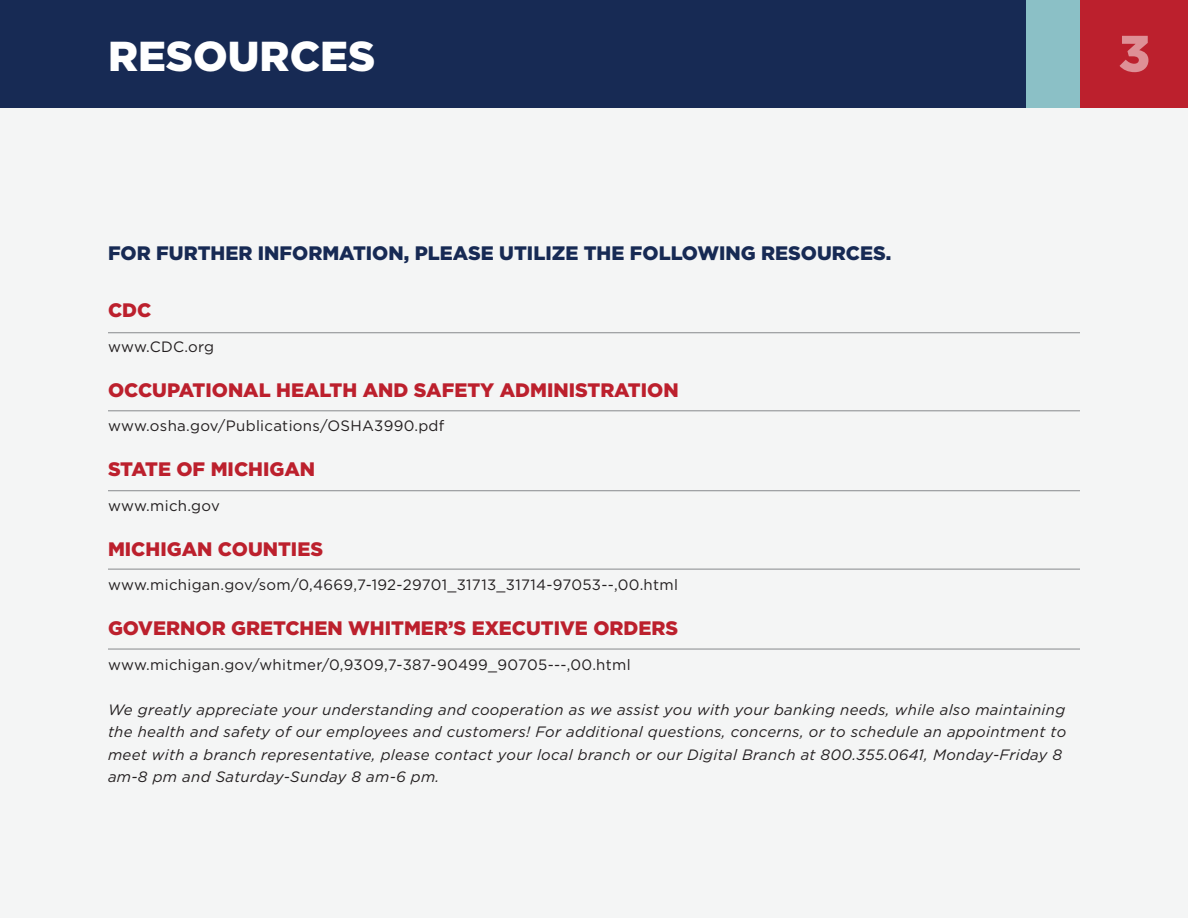
<style>
.page{position:relative;width:1188px;height:918px;background:#fff}
.page>*{position:absolute;margin:0;border:0;box-sizing:border-box;transform-origin:0 0}
.No_Spacing{font:900 41.85px "Gotham";color:#fff}
.No_Spacing-2{font:900 19.5px "Gotham";color:#bc202d}
.No_Spacing-3{font:900 19.5px "Gotham";color:#172a54}
.No_Spacing-4{font:italic 15px/22.5px "Gotham";letter-spacing:.02em;color:#231f20}
.No_Spacing-5{font:15px "Gotham";letter-spacing:.02em;color:#231f20}
</style>
<div class="page">
<div style="left:0;top:108px;width:1188px;height:810px;background:#f4f5f5"></div>
<div style="left:0;top:0;width:1188px;height:108px;background:#172a54"></div>
<div style="left:1080px;top:0;width:108px;height:108px;background:#bc202d"></div>
<div style="left:1026px;top:0;width:54px;height:108px;background:#8bc0c6"></div>
<hr style="left:108px;top:332px;width:972px;height:1px;background:#939598">
<hr style="left:108px;top:410px;width:972px;height:1px;background:#939598">
<hr style="left:108px;top:490px;width:972px;height:1px;background:#939598">
<hr style="left:108px;top:569px;width:972px;height:1px;background:#939598">
<hr style="left:108px;top:648px;width:972px;height:2px;background:#939598">
<svg style="left:1120px;top:36px;width:28px;height:36px"></svg>
<p class="No_Spacing" style="left:108px;top:32px;width:269px">RESOURCES</p>
<p class="No_Spacing-3" style="left:108px;top:242px;width:785px">FOR FURTHER INFORMATION, PLEASE UTILIZE THE FOLLOWING RESOURCES.</p>
<p class="No_Spacing-2" style="left:108px;top:299px;width:45px">CDC</p>
<p class="No_Spacing-5" style="left:108px;top:338px;width:108px">www.CDC.org</p>
<p class="No_Spacing-2" style="left:108px;top:378px;width:572px">OCCUPATIONAL HEALTH AND SAFETY ADMINISTRATION</p>
<p class="No_Spacing-5" style="left:108px;top:417px;width:338px">www.osha.gov/Publications/OSHA3990.pdf</p>
<p class="No_Spacing-2" style="left:108px;top:458px;width:209px">STATE OF MICHIGAN</p>
<p class="No_Spacing-5" style="left:108px;top:497px;width:113px">www.mich.gov</p>
<p class="No_Spacing-2" style="left:108px;top:537px;width:217px">MICHIGAN COUNTIES</p>
<p class="No_Spacing-5" style="left:108px;top:576px;width:572px">www.michigan.gov/som/0,4669,7-192-29701_31713_31714-97053--,00.html</p>
<p class="No_Spacing-2" style="left:108px;top:617px;width:572px">GOVERNOR GRETCHEN WHITMER’S EXECUTIVE ORDERS</p>
<p class="No_Spacing-5" style="left:108px;top:656px;width:524px">www.michigan.gov/whitmer/0,9309,7-387-90499_90705---,00.html</p>
<p class="No_Spacing-4" style="left:108px;top:698px;width:960px">We greatly appreciate your understanding and cooperation as we assist you with your banking needs, while also maintaining the health and safety of our employees and customers! For additional questions, concerns, or to schedule an appointment to meet with a branch representative, please contact your local branch or our Digital Branch at 800.355.0641, Monday-Friday 8 am-8 pm and Saturday-Sunday 8 am-6 pm.</p>
</div>
